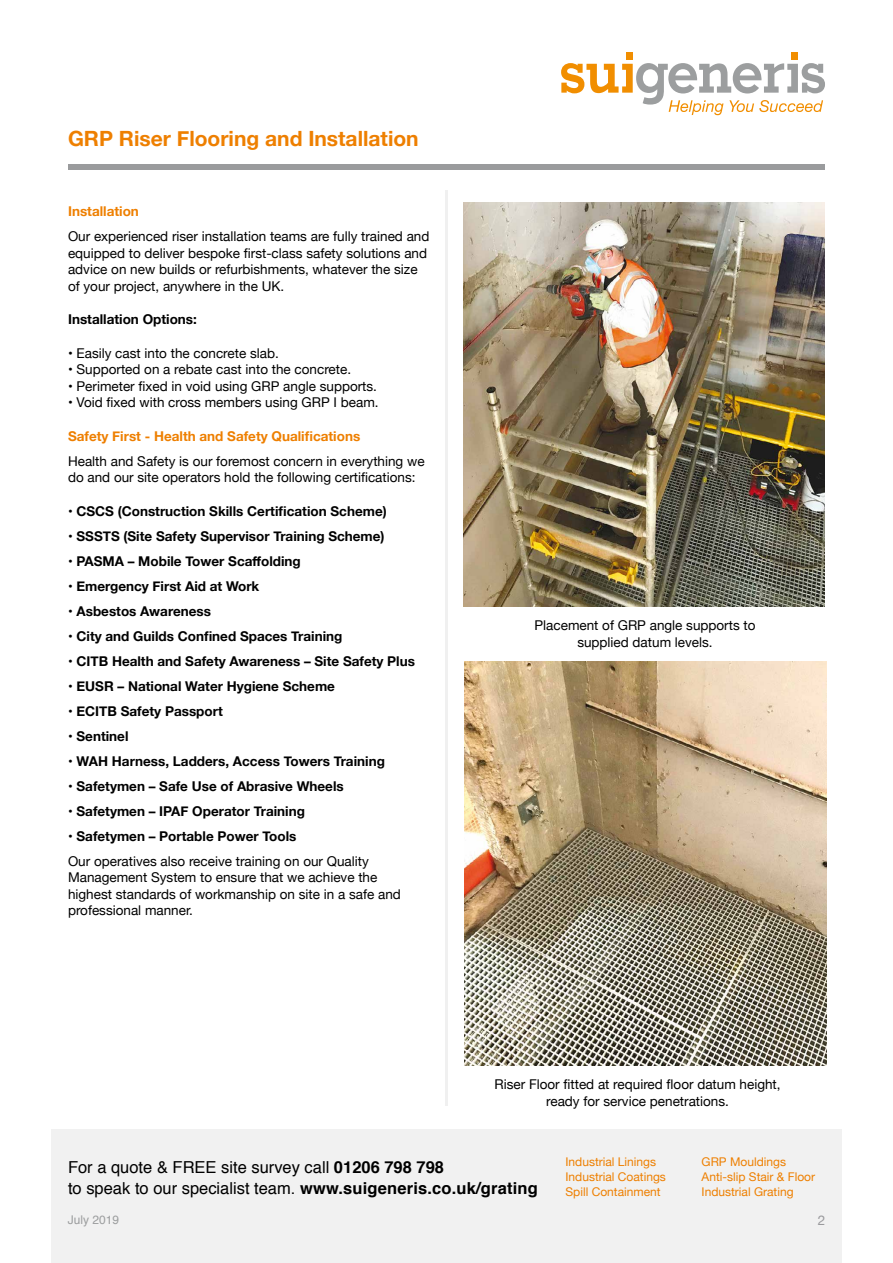
<style>
.page{position:relative;width:893px;height:1263px;background:#fff}
.page>*{position:absolute;margin:0;border:0;box-sizing:border-box;transform-origin:0 0}
.t1{font:700 21px "Helvetica Neue";color:#ee7f00}
.t2{font:16.5px/21px "Helvetica";color:#000}
.t3{font:13.5px/16.5px "Helvetica Neue";color:#000}
.t4{font:700 13.5px "Helvetica Neue";color:#000}
.t5{font:700 13.5px "Helvetica Neue";color:#ee7f00}
.t6{font:13.5px "Helvetica Neue";color:#9a9a9d}
.t7{font:12px/15px "Helvetica Neue";color:#ee7f00}
.t8{font:12px "Helvetica";color:#9c9e9f}
.s1{font-weight:700}
</style>
<div class="page">
<div style="left:68px;top:164px;width:757px;height:5px;background:#9a9b9d"></div>
<hr style="left:445px;top:190px;width:2px;height:916px;background:#f0f0f0">
<div style="left:791px;top:52px;width:7px;height:7px;background:#f18e00"></div>
<div style="left:626px;top:52px;width:7px;height:7px;background:#f18e00"></div>
<svg style="left:561px;top:63px;width:264px;height:52px"></svg>
<div style="left:51px;top:1129px;width:791px;height:134px;background:#f1f1f1"></div>
<img style="left:463px;top:202px;width:362px;height:404px">
<img style="left:465px;top:662px;width:361px;height:404px">
<h1 class="t1" style="left:68px;top:122px;width:352px">GRP Riser Flooring and Installation</h1>
<p class="t5" style="left:68px;top:201px;width:72px">Installation</p>
<p class="t3" style="left:68px;top:229px;width:363px">Our experienced riser installation teams are fully trained and equipped to deliver bespoke first-class safety solutions and advice on new builds or refurbishments, whatever the size of your project, anywhere in the UK.</p>
<p class="t4" style="left:68px;top:309px;width:130px">Installation Options:</p>
<p class="t3" style="left:68px;top:345px;width:212px">• Easily cast into the concrete slab.</p>
<p class="t3" style="left:68px;top:362px;width:285px">• Supported on a rebate cast into the concrete.</p>
<p class="t3" style="left:68px;top:378px;width:311px">• Perimeter fixed in void using GRP angle supports.</p>
<p class="t3" style="left:68px;top:395px;width:312px">• Void fixed with cross members using GRP I beam.</p>
<p class="t5" style="left:68px;top:425px;width:294px">Safety First - Health and Safety Qualifications</p>
<p class="t3" style="left:68px;top:453px;width:358px">Health and Safety is our foremost concern in everything we do and our site operators hold the following certifications:</p>
<p class="t4" style="left:68px;top:500px;width:320px">• CSCS (Construction Skills Certification Scheme)</p>
<p class="t4" style="left:68px;top:525px;width:318px">• SSSTS (Site Safety Supervisor Training Scheme)</p>
<p class="t4" style="left:68px;top:550px;width:234px">• PASMA – Mobile Tower Scaffolding</p>
<p class="t4" style="left:68px;top:575px;width:193px">• Emergency First Aid at Work</p>
<p class="t4" style="left:68px;top:600px;width:144px">• Asbestos Awareness</p>
<p class="t4" style="left:68px;top:625px;width:276px">• City and Guilds Confined Spaces Training</p>
<p class="t4" style="left:68px;top:650px;width:349px">• CITB Health and Safety Awareness – Site Safety Plus</p>
<p class="t4" style="left:68px;top:675px;width:268px">• EUSR – National Water Hygiene Scheme</p>
<p class="t4" style="left:68px;top:700px;width:156px">• ECITB Safety Passport</p>
<p class="t4" style="left:68px;top:725px;width:62px">• Sentinel</p>
<p class="t4" style="left:68px;top:750px;width:318px">• WAH Harness, Ladders, Access Towers Training</p>
<p class="t4" style="left:68px;top:775px;width:277px">• Safetymen – Safe Use of Abrasive Wheels</p>
<p class="t4" style="left:68px;top:800px;width:238px">• Safetymen – IPAF Operator Training</p>
<p class="t4" style="left:68px;top:825px;width:230px">• Safetymen – Portable Power Tools</p>
<p class="t3" style="left:68px;top:853px;width:334px">Our operatives also receive training on our Quality Management System to ensure that we achieve the highest standards of workmanship on site in a safe and professional manner.</p>
<p class="t3" style="left:534px;top:618px;width:223px;text-align:center">Placement of GRP angle supports to supplied datum levels.</p>
<p class="t3" style="left:495px;top:1077px;width:288px;text-align:center">Riser Floor fitted at required floor datum height, ready for service penetrations.</p>
<p class="t2" style="left:68px;top:1157px;width:471px">For a quote &amp; FREE site survey call <span class="s1">01206 798 798<br></span>to speak to our specialist team. <span class="s1">www.suigeneris.co.uk/grating</span></p>
<p class="t7" style="left:565px;top:1154px;width:102px">Industrial Linings<br>Industrial Coatings<br>Spill Containment</p>
<p class="t7" style="left:702px;top:1154px;width:115px">GRP Mouldings<br>Anti-slip Stair &amp; Floor<br>Industrial Grating</p>
<p class="t8" style="left:68px;top:1210px;width:53px">July 2019</p>
<p class="t6" style="left:818px;top:1211px;width:9px">2</p>
</div>
